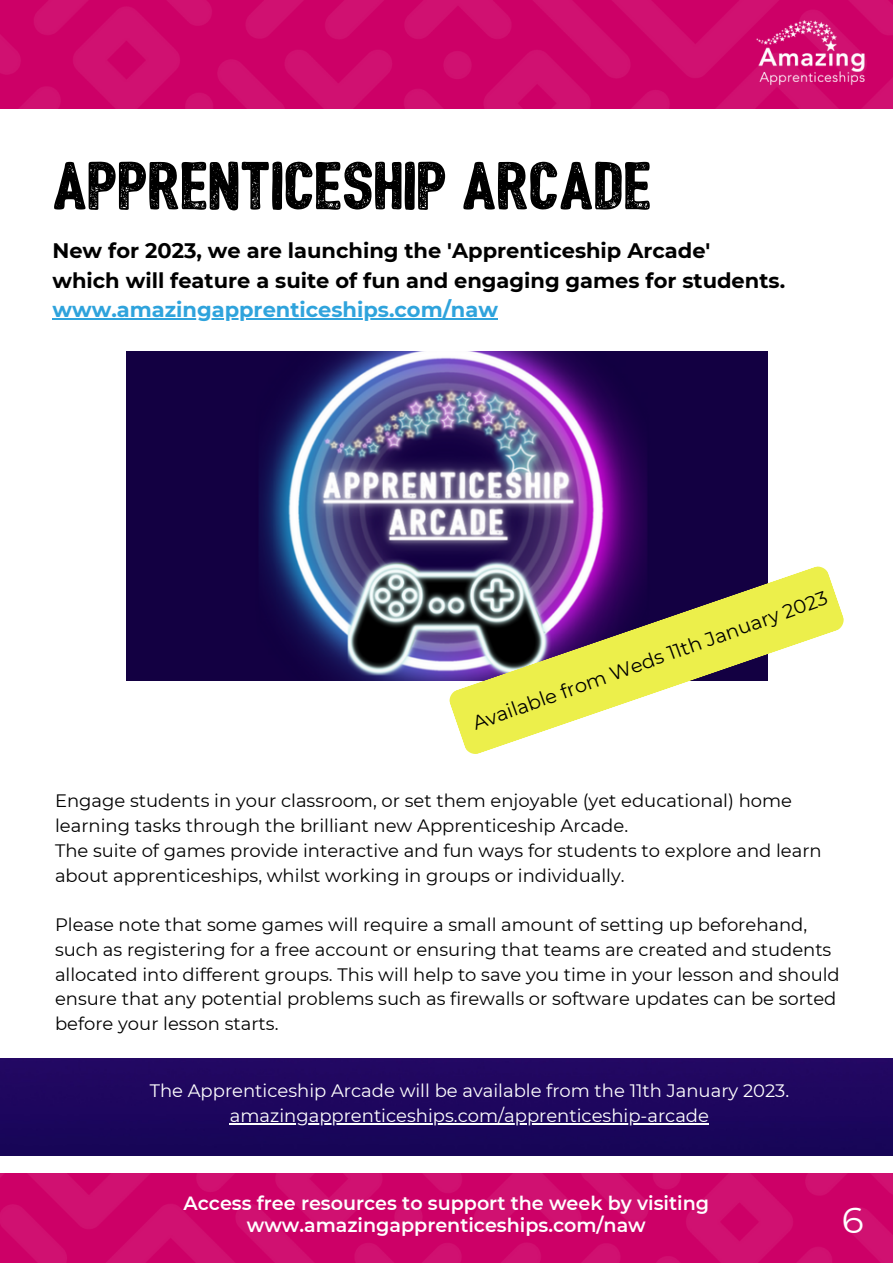
<style>
.page{position:relative;width:893px;height:1264px;background:#fff}
.page>*{position:absolute;margin:0;border:0;box-sizing:border-box;transform-origin:0 0}
.t1{font:64.5px "Bushcraft textured";color:#000}
.t2{font:36px "Montserrat";color:#fff}
.t3{font:700 21px/29.2px "Montserrat";color:#000}
.t4{font:700 21px "Montserrat";color:#2fa3dc}
.t5{font:19.5px "Montserrat";color:#000}
.t6{font:600 19.05px/22.5px "Montserrat";color:#fff;text-align:center}
.t7{font:18px/24.8px "Montserrat";color:#000}
.t8{font:18px/24.8px "Montserrat";color:#fff;text-align:center}
</style>
<div class="page">
<div style="left:0;top:0;width:892px;height:108px;background:linear-gradient(to right,#ce066b,#ce076b)"></div>
<img style="left:747px;top:5px;width:126px;height:95px">
<img style="left:0;top:1173px;width:892px;height:89px">
<img style="left:127px;top:352px;width:640px;height:328px">
<svg style="left:446px;top:563px;width:398px;height:191px"></svg>
<div style="left:0;top:1058px;width:892px;height:97px;background:#1e065e"></div>
<hr style="left:52px;top:318px;width:446px;height:1px;background:#2fa3dc">
<hr style="left:230px;top:1123px;width:479px;height:1px;background:#fff">
<h1 class="t1" style="left:54px;top:161px;width:600px">APPRENTICESHIP ARCADE</h1>
<p class="t3" style="left:52px;top:236px;width:734px">New for 2023, we are launching the 'Apprenticeship Arcade'<br>which will feature a suite of fun and engaging games for students.</p>
<p class="t4" style="left:52px;top:296px;width:447px">www.amazingapprenticeships.com/naw</p>
<p class="t5" style="left:469px;top:713px;width:377px;rotate:-20deg">Available from Weds 11th January 2023</p>
<p class="t7" style="left:55px;top:788px;width:768px">Engage students in your classroom, or set them enjoyable (yet educational) home learning tasks through the brilliant new Apprenticeship Arcade.<br>The suite of games provide interactive and fun ways for students to explore and learn about apprenticeships, whilst working in groups or individually.</p>
<p class="t7" style="left:55px;top:912px;width:786px">Please note that some games will require a small amount of setting up beforehand, such as registering for a free account or ensuring that teams are created and students allocated into different groups. This will help to save you time in your lesson and should ensure that any potential problems such as firewalls or software updates can be sorted before your lesson starts.</p>
<p class="t8" style="left:150px;top:1078px;width:641px">The Apprenticeship Arcade will be available from the 11th January 2023. amazingapprenticeships.com/apprenticeship-arcade</p>
<p class="t6" style="left:183px;top:1191px;width:527px">Access free resources to support the week by visiting www.amazingapprenticeships.com/naw</p>
<h2 class="t2" style="left:841px;top:1197px;width:23px">6</h2>
</div>
